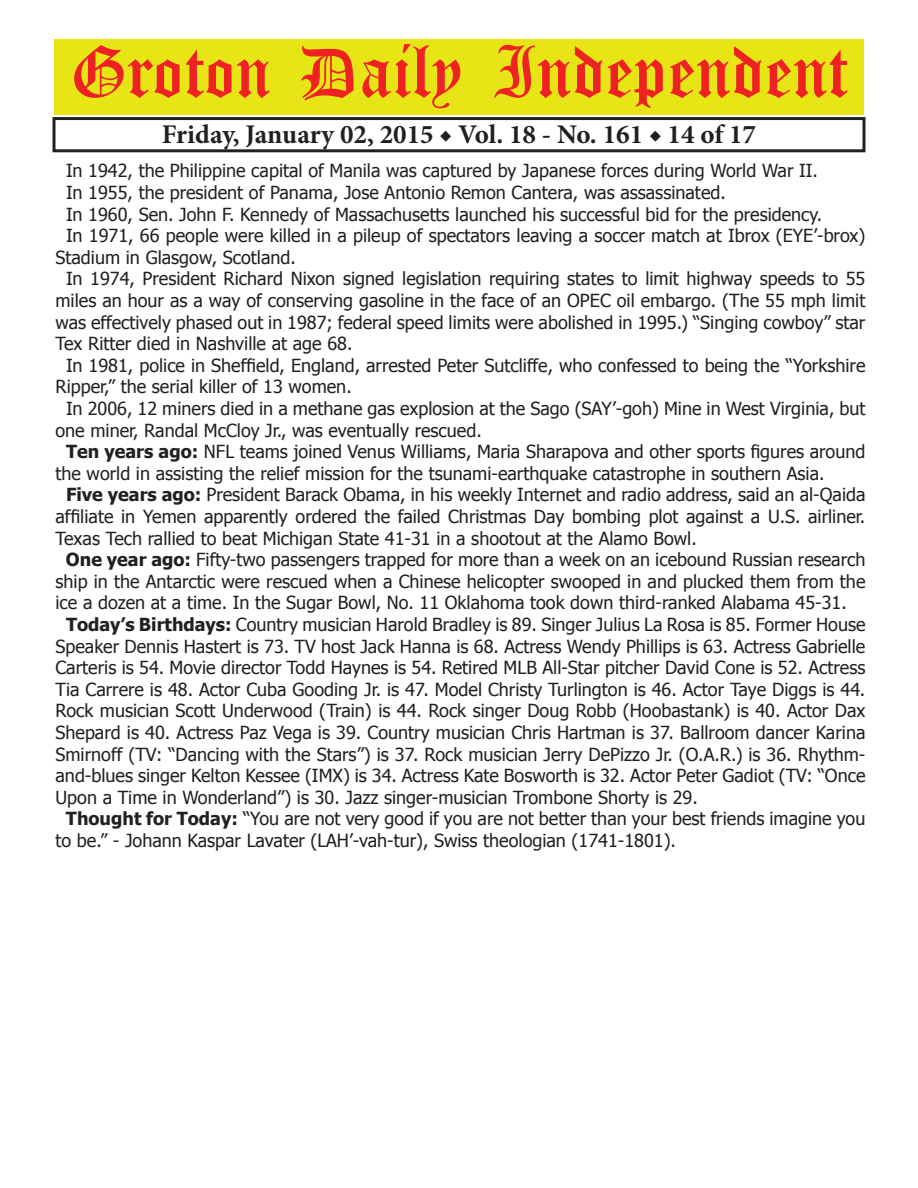
<style>
.page{position:relative;width:918px;height:1188px;background:#fff}
.page>*{position:absolute;margin:0;border:0;box-sizing:border-box;transform-origin:0 0}
.t1{font:54px "Old English Five";color:#ee2123}
.t2{font:700 27px "Minion Pro";color:#231f20}
.t3{font:18px "Tahoma";color:#231f20}
.s1{font-weight:700}
</style>
<div class="page">
<div style="left:52px;top:117px;width:814px;height:35px;border:3px solid #231f20"></div>
<div style="left:54px;top:40px;width:810px;height:75px;background:#e7e515"></div>
<h1 class="t1" style="left:70px;top:47px;width:779px">Groton Daily Independent</h1>
<h2 class="t2" style="left:162px;top:116px;width:596px">Friday, January 02, 2015 ◆ Vol. 18 - No. 161 ◆ 14 of 17</h2>
<p class="t3" style="left:66px;top:159px;width:754px">In 1942, the Philippine capital of Manila was captured by Japanese forces during World War II.</p>
<p class="t3" style="left:66px;top:180px;width:661px">In 1955, the president of Panama, Jose Antonio Remon Cantera, was assassinated.</p>
<p class="t3" style="left:66px;top:202px;width:758px">In 1960, Sen. John F. Kennedy of Massachusetts launched his successful bid for the presidency.</p>
<p class="t3" style="left:66px;top:224px;width:801px">In 1971, 66 people were killed in a pileup of spectators leaving a soccer match at Ibrox (EYE’-brox)</p>
<p class="t3" style="left:56px;top:245px;width:242px">Stadium in Glasgow, Scotland.</p>
<p class="t3" style="left:66px;top:267px;width:801px">In 1974, President Richard Nixon signed legislation requiring states to limit highway speeds to 55</p>
<p class="t3" style="left:56px;top:288px;width:811px">miles an hour as a way of conserving gasoline in the face of an OPEC oil embargo. (The 55 mph limit</p>
<p class="t3" style="left:56px;top:310px;width:811px">was effectively phased out in 1987; federal speed limits were abolished in 1995.) “Singing cowboy” star</p>
<p class="t3" style="left:56px;top:332px;width:298px">Tex Ritter died in Nashville at age 68.</p>
<p class="t3" style="left:66px;top:353px;width:801px">In 1981, police in Sheffield, England, arrested Peter Sutcliffe, who confessed to being the “Yorkshire</p>
<p class="t3" style="left:56px;top:375px;width:298px">Ripper,” the serial killer of 13 women.</p>
<p class="t3" style="left:66px;top:396px;width:801px">In 2006, 12 miners died in a methane gas explosion at the Sago (SAY’-goh) Mine in West Virginia, but</p>
<p class="t3" style="left:56px;top:418px;width:428px">one miner, Randal McCloy Jr., was eventually rescued.</p>
<p class="t3" style="left:66px;top:440px;width:801px"><span class="s1">Ten years ago:</span> NFL teams joined Venus Williams, Maria Sharapova and other sports figures around</p>
<p class="t3" style="left:56px;top:461px;width:771px">the world in assisting the relief mission for the tsunami-earthquake catastrophe in southern Asia.</p>
<p class="t3" style="left:66px;top:483px;width:801px"><span class="s1">Five years ago:</span> President Barack Obama, in his weekly Internet and radio address, said an al-Qaida</p>
<p class="t3" style="left:56px;top:504px;width:811px">affiliate in Yemen apparently ordered the failed Christmas Day bombing plot against a U.S. airliner.</p>
<p class="t3" style="left:56px;top:526px;width:643px">Texas Tech rallied to beat Michigan State 41-31 in a shootout at the Alamo Bowl.</p>
<p class="t3" style="left:66px;top:548px;width:801px"><span class="s1">One year ago:</span> Fifty-two passengers trapped for more than a week on an icebound Russian research</p>
<p class="t3" style="left:56px;top:569px;width:811px">ship in the Antarctic were rescued when a Chinese helicopter swooped in and plucked them from the</p>
<p class="t3" style="left:56px;top:591px;width:793px">ice a dozen at a time. In the Sugar Bowl, No. 11 Oklahoma took down third-ranked Alabama 45-31.</p>
<p class="t3" style="left:66px;top:612px;width:801px"><span class="s1">Today’s Birthdays:</span> Country musician Harold Bradley is 89. Singer Julius La Rosa is 85. Former House</p>
<p class="t3" style="left:56px;top:634px;width:811px">Speaker Dennis Hastert is 73. TV host Jack Hanna is 68. Actress Wendy Phillips is 63. Actress Gabrielle</p>
<p class="t3" style="left:56px;top:656px;width:811px">Carteris is 54. Movie director Todd Haynes is 54. Retired MLB All-Star pitcher David Cone is 52. Actress</p>
<p class="t3" style="left:56px;top:677px;width:811px">Tia Carrere is 48. Actor Cuba Gooding Jr. is 47. Model Christy Turlington is 46. Actor Taye Diggs is 44.</p>
<p class="t3" style="left:56px;top:699px;width:811px">Rock musician Scott Underwood (Train) is 44. Rock singer Doug Robb (Hoobastank) is 40. Actor Dax</p>
<p class="t3" style="left:56px;top:720px;width:812px">Shepard is 40. Actress Paz Vega is 39. Country musician Chris Hartman is 37. Ballroom dancer Karina</p>
<p class="t3" style="left:56px;top:742px;width:811px">Smirnoff (TV: “Dancing with the Stars”) is 37. Rock musician Jerry DePizzo Jr. (O.A.R.) is 36. Rhythm-</p>
<p class="t3" style="left:56px;top:764px;width:811px">and-blues singer Kelton Kessee (IMX) is 34. Actress Kate Bosworth is 32. Actor Peter Gadiot (TV: “Once</p>
<p class="t3" style="left:56px;top:785px;width:644px">Upon a Time in Wonderland”) is 30. Jazz singer-musician Trombone Shorty is 29.</p>
<p class="t3" style="left:66px;top:807px;width:801px"><span class="s1">Thought for Today:</span> “You are not very good if you are not better than your best friends imagine you</p>
<p class="t3" style="left:56px;top:828px;width:622px">to be.” - Johann Kaspar Lavater (LAH’-vah-tur), Swiss theologian (1741-1801).</p>
</div>
